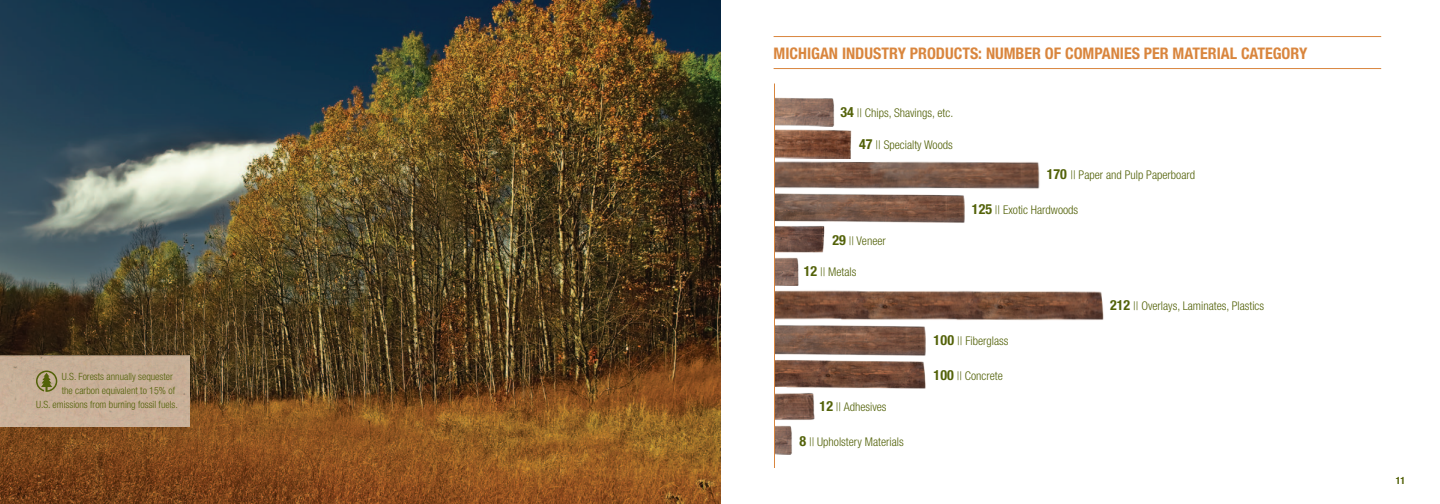
<style>
.page{position:relative;width:1440px;height:504px;background:#fff}
.page>*{position:absolute;margin:0;border:0;box-sizing:border-box;transform-origin:0 0}
.Subhead{font:700 condensed 16px "Helvetica Neue LT Std";color:#d9863e}
.Product_chart{font:300 condensed 12px "Helvetica Neue LT Std";color:#536209}
.Product_chart-2{font:300 condensed 10px "Helvetica Neue LT Std";color:#536209}
.t1{font:700 condensed 10px "Helvetica Neue LT Std";color:#536209}
.s1{font-weight:700;font-size:14px}
</style>
<div class="page">
<img style="left:775px;top:97px;width:60px;height:30px">
<img style="left:775px;top:129px;width:77px;height:29px">
<img style="left:775px;top:158px;width:265px;height:31px">
<img style="left:775px;top:226px;width:50px;height:27px">
<img style="left:775px;top:257px;width:24px;height:29px">
<img style="left:775px;top:360px;width:151px;height:29px">
<img style="left:775px;top:393px;width:40px;height:27px">
<img style="left:775px;top:425px;width:17px;height:30px">
<img style="left:775px;top:193px;width:190px;height:30px">
<img style="left:775px;top:325px;width:151px;height:31px">
<img style="left:775px;top:290px;width:329px;height:30px">
<hr style="left:774px;top:36px;width:607px;height:1px;background:#d9863e">
<hr style="left:774px;top:68px;width:607px;height:1px;background:#d9863e">
<img style="left:0;top:0;width:720px;height:504px">
<div style="left:0;top:356px;width:189px;height:70px;background:#c8b098"></div>
<svg style="left:36px;top:371px;width:21px;height:21px"></svg>
<hr style="left:774px;top:84px;width:1px;height:384px;background:#d9863e">
<p class="Product_chart-2" style="left:62px;top:370px;width:113px">U.S. Forests annually sequester</p>
<p class="Product_chart-2" style="left:62px;top:384px;width:115px">the carbon equivalent to 15% of</p>
<p class="Product_chart-2" style="left:36px;top:398px;width:143px">U.S. emissions from burning fossil fuels.</p>
<p class="Subhead" style="left:774px;top:44px;width:535px">MICHIGAN INDUSTRY PRODUCTS: NUMBER OF COMPANIES PER MATERIAL CATEGORY</p>
<p class="Product_chart" style="left:840px;top:106px;width:114px"><span class="s1">34</span> || Chips, Shavings, etc.</p>
<p class="Product_chart" style="left:859px;top:138px;width:95px"><span class="s1">47</span> || Specialty Woods</p>
<p class="Product_chart" style="left:833px;top:234px;width:55px"><span class="s1">29</span> || Veneer</p>
<p class="Product_chart" style="left:804px;top:265px;width:54px"><span class="s1">12</span> || Metals</p>
<p class="Product_chart" style="left:1047px;top:168px;width:150px"><span class="s1">170</span> || Paper and Pulp Paperboard</p>
<p class="Product_chart" style="left:972px;top:203px;width:108px"><span class="s1">125</span> || Exotic Hardwoods</p>
<p class="Product_chart" style="left:1110px;top:299px;width:156px"><span class="s1">212</span> || Overlays, Laminates, Plastics</p>
<p class="Product_chart" style="left:820px;top:400px;width:68px"><span class="s1">12</span> || Adhesives</p>
<p class="Product_chart" style="left:799px;top:435px;width:106px"><span class="s1">8</span> || Upholstery Materials</p>
<p class="Product_chart" style="left:934px;top:334px;width:76px"><span class="s1">100</span> || Fiberglass</p>
<p class="Product_chart" style="left:934px;top:369px;width:71px"><span class="s1">100</span> || Concrete</p>
<p class="t1" style="left:1396px;top:474px;width:11px">11</p>
</div>
